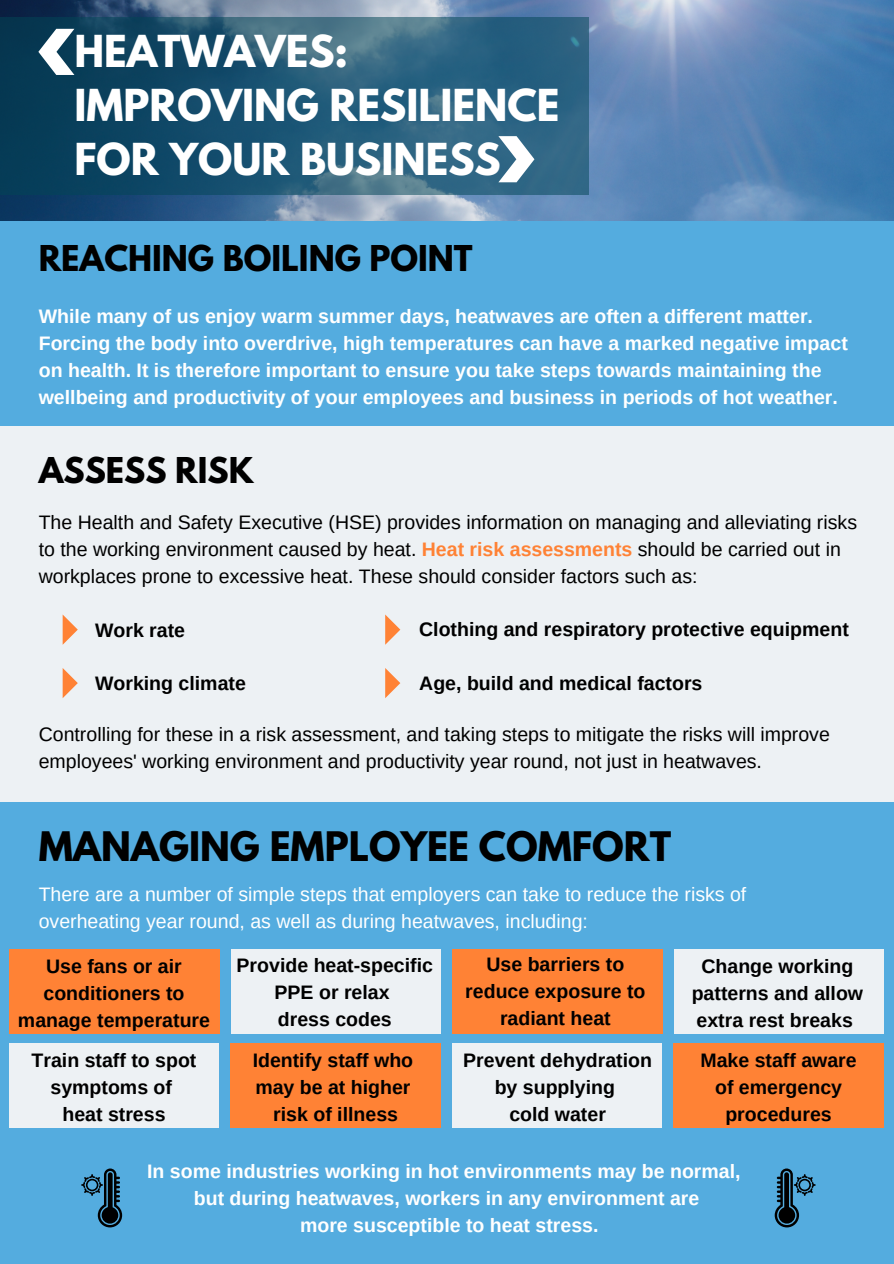
<style>
.page{position:relative;width:894px;height:1264px;background:#fff}
.page>*{position:absolute;margin:0;border:0;box-sizing:border-box;transform-origin:0 0}
.t1{font:700 39px/54px "League Spartan";color:#fff}
.t2{font:700 36px "League Spartan";color:#000}
.t3{font:700 31.5px "League Spartan";color:#000}
.t4{font:700 19.5px/27.2px "Arimo";color:#fff}
.t5{font:700 19.5px/27px "Arimo";color:#000;text-align:center}
.t6{font:19.5px/27px "Arimo";color:#000}
.t7{font:19.5px/27px "Arimo";color:#fff}
.s1{font-weight:700;color:#ff8235}
</style>
<div class="page">
<div style="left:0;top:0;width:893px;height:1263px;background:#54acdf"></div>
<img style="left:0;top:0;width:893px;height:221px">
<svg style="left:0;top:17px;width:588px;height:178px;background:#215773"></svg>
<div style="left:0;top:427px;width:893px;height:375px;background:#edf1f4"></div>
<div style="left:9px;top:949px;width:211px;height:85px;background:#ff8235"></div>
<div style="left:231px;top:949px;width:209px;height:85px;background:#edf1f4"></div>
<div style="left:452px;top:949px;width:210px;height:85px;background:#ff8235"></div>
<div style="left:674px;top:949px;width:209px;height:85px;background:#edf1f4"></div>
<div style="left:673px;top:1043px;width:210px;height:84px;background:#ff8235"></div>
<div style="left:452px;top:1043px;width:209px;height:84px;background:#edf1f4"></div>
<div style="left:230px;top:1043px;width:211px;height:84px;background:#ff8235"></div>
<div style="left:10px;top:1043px;width:209px;height:84px;background:#edf1f4"></div>
<svg style="left:38px;top:29px;width:36px;height:46px;background:#839da9"></svg>
<svg style="left:498px;top:136px;width:36px;height:46px;background:#97b2c2"></svg>
<svg style="left:62px;top:614px;width:16px;height:30px"></svg>
<svg style="left:385px;top:614px;width:15px;height:30px"></svg>
<svg style="left:62px;top:668px;width:16px;height:30px"></svg>
<svg style="left:385px;top:668px;width:15px;height:30px"></svg>
<svg style="left:81px;top:1168px;width:41px;height:59px"></svg>
<svg style="left:774px;top:1168px;width:41px;height:59px"></svg>
<h1 class="t1" style="left:74px;top:29px;width:486px">HEATWAVES:<br>IMPROVING RESILIENCE<br>FOR YOUR BUSINESS</h1>
<h3 class="t3" style="left:39px;top:243px;width:435px">REACHING BOILING POINT</h3>
<p class="t4" style="left:39px;top:302px;width:810px">While many of us enjoy warm summer days, heatwaves are often a different matter.<br>Forcing the body into overdrive, high temperatures can have a marked negative impact on health. It is therefore important to ensure you take steps towards maintaining the wellbeing and productivity of your employees and business in periods of hot weather.</p>
<h3 class="t3" style="left:39px;top:454px;width:216px">ASSESS RISK</h3>
<p class="t6" style="left:39px;top:508px;width:819px">The Health and Safety Executive (HSE) provides information on managing and alleviating risks to the working environment caused by heat. <span class="s1">Heat risk assessments</span> should be carried out in workplaces prone to excessive heat. These should consider factors such as:</p>
<p class="t5" style="left:95px;top:616px;width:91px">Work rate</p>
<p class="t5" style="left:419px;top:616px;width:431px">Clothing and respiratory protective equipment</p>
<p class="t5" style="left:95px;top:669px;width:152px">Working climate</p>
<p class="t5" style="left:419px;top:669px;width:284px">Age, build and medical factors</p>
<p class="t6" style="left:39px;top:721px;width:792px">Controlling for these in a risk assessment, and taking steps to mitigate the risks will improve employees' working environment and productivity year round, not just in heatwaves.</p>
<h2 class="t2" style="left:39px;top:828px;width:633px">MANAGING EMPLOYEE COMFORT</h2>
<p class="t7" style="left:39px;top:880px;width:709px">There are a number of simple steps that employers can take to reduce the risks of overheating year round, as well as during heatwaves, including:</p>
<p class="t5" style="left:18px;top:952px;width:193px">Use fans or air conditioners to manage temperature</p>
<p class="t5" style="left:236px;top:952px;width:198px">Provide heat-specific<br>PPE or relax<br>dress codes</p>
<p class="t5" style="left:465px;top:951px;width:181px">Use barriers to reduce exposure to radiant heat</p>
<p class="t5" style="left:691px;top:952px;width:173px">Change working patterns and allow extra rest breaks</p>
<p class="t5" style="left:463px;top:1046px;width:190px">Prevent dehydration by supplying<br>cold water</p>
<p class="t5" style="left:252px;top:1046px;width:162px">Identify staff who may be at higher risk of illness</p>
<p class="t5" style="left:32px;top:1046px;width:166px">Train staff to spot symptoms of heat stress</p>
<p class="t5" style="left:700px;top:1046px;width:158px">Make staff aware of emergency procedures</p>
<p class="t4" style="left:147px;top:1157px;width:594px;text-align:center">In some industries working in hot environments may be normal, but during heatwaves, workers in any environment are<br>more susceptible to heat stress.</p>
</div>
